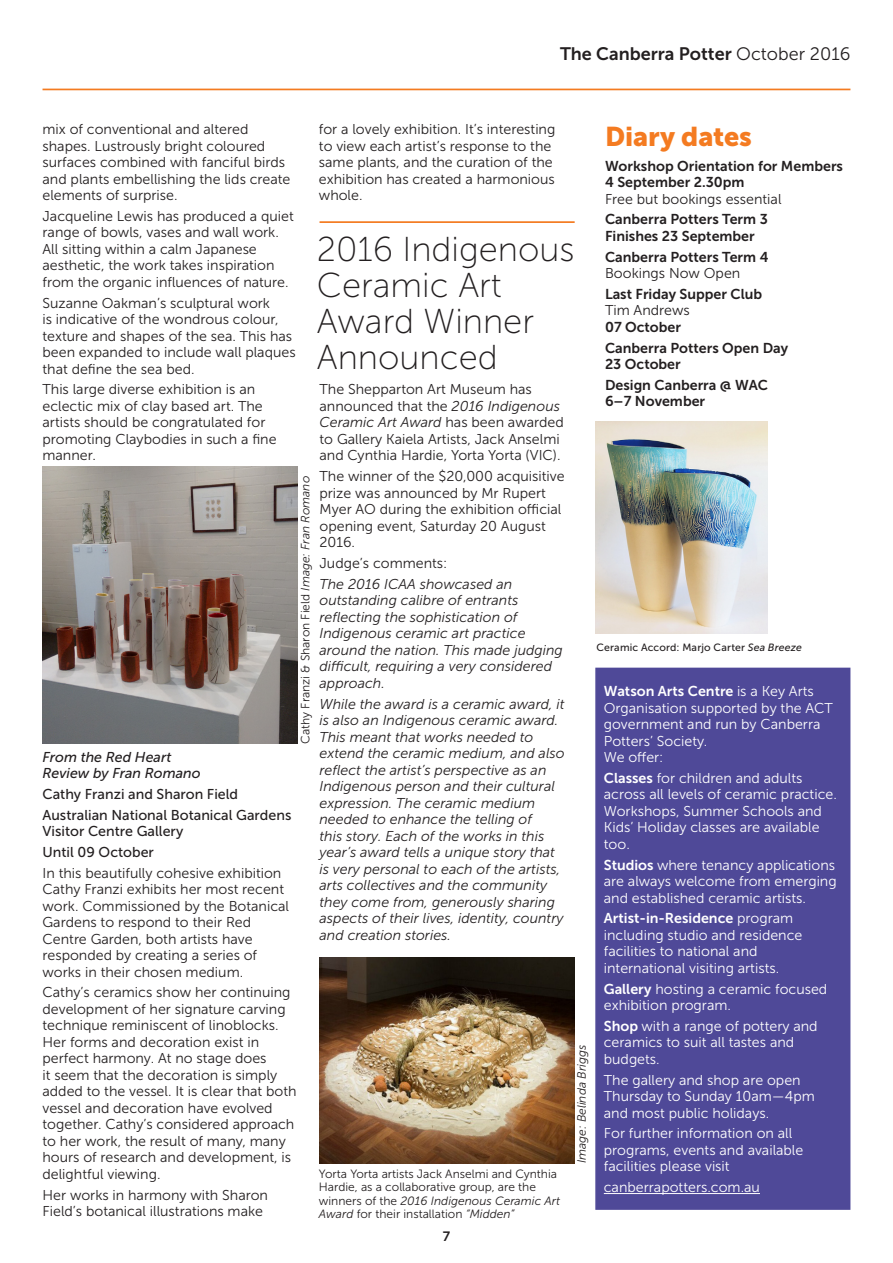
<style>
.page{position:relative;width:893px;height:1263px;background:#fff}
.page>*{position:absolute;margin:0;border:0;box-sizing:border-box;transform-origin:0 0}
.Heading_A{font:34.5px/36px "Museo Sans 100";color:#231f20}
.Heading_D{font:27px "Museo Sans 900";letter-spacing:-.005em;color:#f47b21}
.t1{font:18px "Museo Sans 700";color:#231f20}
.body_text_300{font:14.25px/16.5px "Museo Sans 300";color:#231f20}
.body_text_300-2{font:14.25px/16.5px "Museo Sans 300";color:#fff}
.body_text_300-3{font:italic 14.25px/16.5px "Museo Sans 300";color:#231f20}
.body_text_300-4{font:14.25px/16.5px "Museo Sans 700";color:#231f20}
.body_text_300-5{font:14.25px/16.5px "Museo Sans 500";color:#231f20}
.body_text_300-6{font:italic 14.25px/16.5px "Museo Sans 500";color:#231f20}
.t2{font:13.5px "Museo Sans 700";color:#231f20}
.Heading_A-2{font:12px/13.5px "Museo Sans 300";color:#231f20}
.Heading_A-3{font:italic 12px "Museo Sans 300";color:#231f20}
.t3{font:10.5px "Museo Sans 500";letter-spacing:.02em;color:#231f20}
.s1{font-family:"Museo Sans 300"}
.s2{font-style:italic}
.s3{font-family:"Museo Sans 700"}
</style>
<div class="page">
<hr style="left:43px;top:89px;width:807px;height:1px;background:#f47b21">
<div style="left:595px;top:668px;width:255px;height:542px;background:#4f4998;border:2px solid #4f4998"></div>
<hr style="left:604px;top:1193px;width:156px;height:1px;background:#fff">
<img style="left:43px;top:467px;width:255px;height:277px">
<img style="left:319px;top:958px;width:256px;height:205px">
<hr style="left:319px;top:221px;width:256px;height:2px;background:#f47b21">
<img style="left:595px;top:421px;width:172px;height:213px">
<p class="t1" style="left:560px;top:44px;width:292px">The Canberra Potter <span class="s1">October 2016</span></p>
<p class="body_text_300" style="left:319px;top:121px;width:238px">for a lovely exhibition. It’s interesting to view each artist’s response to the same plants, and the curation of the exhibition has created a harmonious whole.</p>
<p class="body_text_300" style="left:43px;top:121px;width:249px">mix of conventional and altered shapes. Lustrously bright coloured surfaces combined with fanciful birds and plants embellishing the lids create elements of surprise.</p>
<p class="body_text_300" style="left:43px;top:208px;width:253px">Jacqueline Lewis has produced a quiet range of bowls, vases and wall work.<br>All sitting within a calm Japanese aesthetic, the work takes inspiration from the organic influences of nature.</p>
<p class="body_text_300" style="left:43px;top:294px;width:255px">Suzanne Oakman’s sculptural work<br>is indicative of the wondrous colour, texture and shapes of the sea. This has been expanded to include wall plaques that define the sea bed.</p>
<p class="body_text_300" style="left:43px;top:381px;width:236px">This large diverse exhibition is an eclectic mix of clay based art. The artists should be congratulated for promoting Claybodies in such a fine manner.</p>
<p class="Heading_A" style="left:317px;top:232px;width:259px">2016 Indigenous<br>Ceramic Art<br>Award Winner<br>Announced</p>
<p class="body_text_300" style="left:319px;top:381px;width:246px">The Shepparton Art Museum has announced that the <span class="s2">2016 Indigenous Ceramic Art Award</span> has been awarded to Gallery Kaiela Artists, Jack Anselmi and Cynthia Hardie, Yorta Yorta (VIC).</p>
<p class="body_text_300" style="left:319px;top:468px;width:247px">The winner of the $20,000 acquisitive prize was announced by Mr Rupert<br>Myer AO during the exhibition official opening event, Saturday 20 August<br>2016.</p>
<p class="body_text_300" style="left:319px;top:555px;width:129px">Judge’s comments:</p>
<p class="body_text_300-3" style="left:319px;top:576px;width:245px">The 2016 ICAA showcased an outstanding calibre of entrants reflecting the sophistication of<br>Indigenous ceramic art practice around the nation. This made judging difficult, requiring a very considered approach.</p>
<p class="body_text_300-3" style="left:319px;top:695px;width:247px">While the award is a ceramic award, it is also an Indigenous ceramic award.<br>This meant that works needed to extend the ceramic medium, and also reflect the artist’s perspective as an Indigenous person and their cultural expression. The ceramic medium needed to enhance the telling of<br>this story. Each of the works in this year’s award tells a unique story that is very personal to each of the artists, arts collectives and the community they come from, generously sharing aspects of their lives, identity, country and creation stories.</p>
<p class="Heading_A-2" style="left:299px;top:744px;width:269px;rotate:-90deg">Cathy Franzi &amp; Sharon Field <span class="s2">Image: Fran Romano</span></p>
<p class="body_text_300-6" style="left:43px;top:748px;width:160px">From the Red Heart<br>Review by Fran Romano</p>
<p class="body_text_300-5" style="left:43px;top:786px;width:197px">Cathy Franzi and Sharon Field</p>
<p class="body_text_300-5" style="left:43px;top:806px;width:250px">Australian National Botanical Gardens<br>Visitor Centre Gallery</p>
<p class="body_text_300-5" style="left:43px;top:844px;width:113px">Until 09 October</p>
<p class="body_text_300" style="left:43px;top:864px;width:248px">In this beautifully cohesive exhibition Cathy Franzi exhibits her most recent work. Commissioned by the Botanical Gardens to respond to their Red Centre Garden, both artists have responded by creating a series of works in their chosen medium.</p>
<p class="body_text_300" style="left:43px;top:984px;width:256px">Cathy’s ceramics show her continuing development of her signature carving technique reminiscent of linoblocks.<br>Her forms and decoration exist in perfect harmony. At no stage does<br>it seem that the decoration is simply added to the vessel. It is clear that both vessel and decoration have evolved together. Cathy’s considered approach to her work, the result of many, many hours of research and development, is delightful viewing.</p>
<p class="body_text_300" style="left:43px;top:1186px;width:227px">Her works in harmony with Sharon<br>Field’s botanical illustrations make</p>
<p class="Heading_A-3" style="left:575px;top:1163px;width:120px;rotate:-90deg">Image: Belinda Briggs</p>
<p class="Heading_A-2" style="left:319px;top:1167px;width:243px">Yorta Yorta artists Jack Anselmi and Cynthia Hardie, as a collaborative group, are the winners of the <span class="s2">2016 Indigenous Ceramic Art Award</span> for their installation <span class="s2">“Midden”</span></p>
<p class="t2" style="left:443px;top:1229px;width:9px">7</p>
<p class="Heading_D" style="left:605px;top:121px;width:148px">Diary dates</p>
<p class="body_text_300-4" style="left:605px;top:157px;width:239px">Workshop Orientation for Members</p>
<p class="body_text_300" style="left:605px;top:174px;width:178px"><span class="s3">4 September 2.30pm<br></span>Free but bookings essential</p>
<p class="body_text_300-4" style="left:605px;top:211px;width:164px">Canberra Potters Term 3</p>
<p class="body_text_300-4" style="left:605px;top:228px;width:151px">Finishes 23 September</p>
<p class="body_text_300-4" style="left:605px;top:248px;width:165px">Canberra Potters Term 4<br><span class="s1">Bookings Now Open</span></p>
<p class="body_text_300-4" style="left:605px;top:286px;width:159px">Last Friday Supper Club<br><span class="s1">Tim Andrews<br></span>07 October</p>
<p class="body_text_300-4" style="left:605px;top:339px;width:185px">Canberra Potters Open Day<br>23 October</p>
<p class="body_text_300-4" style="left:605px;top:377px;width:164px">Design Canberra @ WAC</p>
<p class="body_text_300-4" style="left:605px;top:393px;width:102px">6–7 November</p>
<p class="t3" style="left:596px;top:642px;width:207px">Ceramic Accord: Marjo Carter <span class="s2">Sea Breeze</span></p>
<p class="body_text_300-2" style="left:604px;top:683px;width:231px"><span class="s3">Watson Arts Centre</span> is a Key Arts<br>Organisation supported by the ACT government and run by Canberra<br>Potters’ Society.<br>We offer:</p>
<p class="body_text_300-2" style="left:604px;top:770px;width:235px"><span class="s3">Classes</span> for children and adults across all levels of ceramic practice.<br>Workshops, Summer Schools and<br>Kids’ Holiday classes are available too.</p>
<p class="body_text_300-2" style="left:604px;top:856px;width:234px;text-align:justify"><span class="s3">Studios</span> where tenancy applications are always welcome from emerging and established ceramic artists.</p>
<p class="body_text_300-2" style="left:604px;top:910px;width:200px"><span class="s3">Artist-in-Residence</span> program including studio and residence facilities to national and international visiting artists.</p>
<p class="body_text_300-2" style="left:604px;top:980px;width:225px"><span class="s3">Gallery</span> hosting a ceramic focused exhibition program.</p>
<p class="body_text_300-2" style="left:604px;top:1018px;width:215px"><span class="s3">Shop</span> with a range of pottery and ceramics to suit all tastes and budgets.</p>
<p class="body_text_300-2" style="left:604px;top:1071px;width:212px">The gallery and shop are open<br>Thursday to Sunday 10am—4pm and most public holidays.</p>
<p class="body_text_300-2" style="left:604px;top:1125px;width:201px">For further information on all programs, events and available facilities please visit</p>
<p class="body_text_300-2" style="left:604px;top:1179px;width:158px">canberrapotters.com.au</p>
</div>
